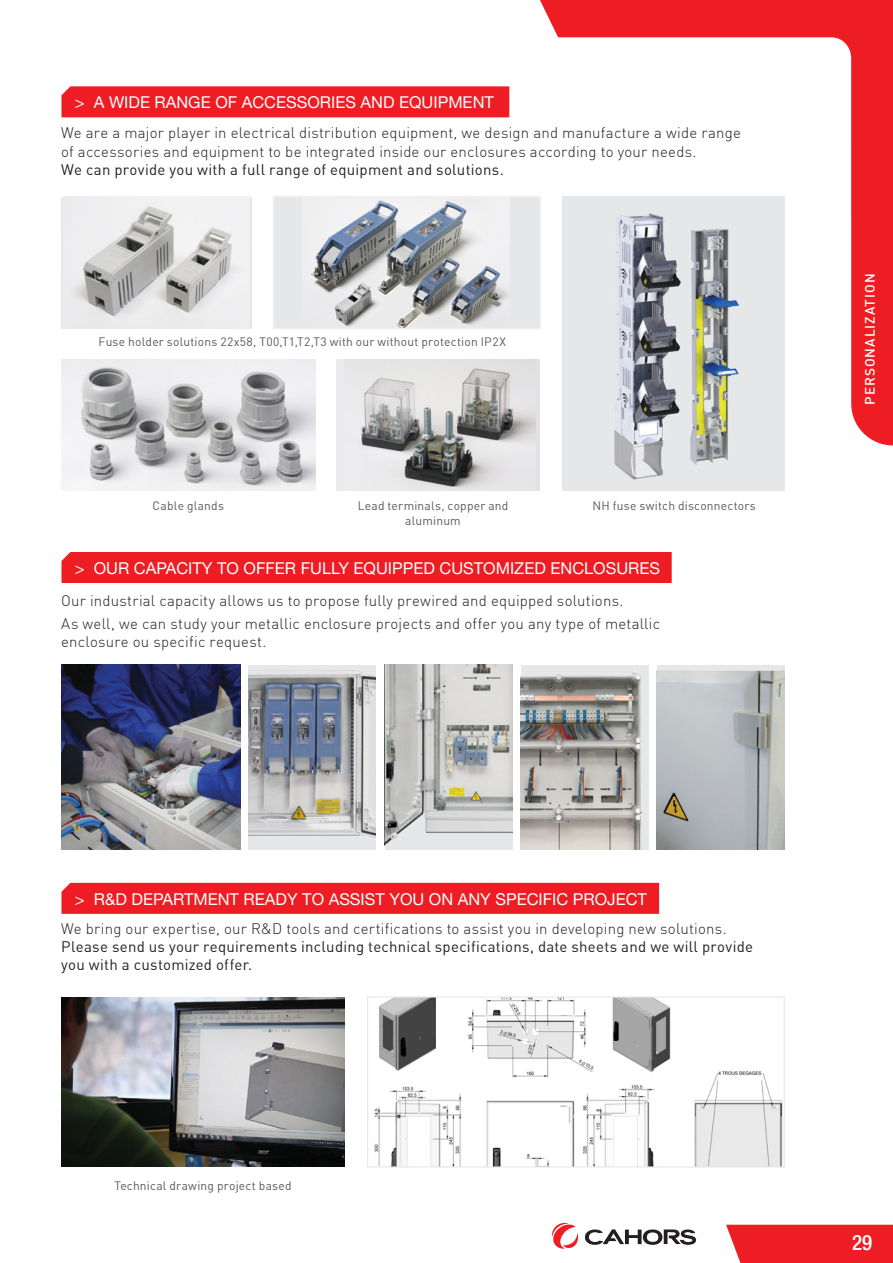
<style>
.page{position:relative;width:893px;height:1263px;background:#fff}
.page>*{position:absolute;margin:0;border:0;box-sizing:border-box;transform-origin:0 0}
.t1{font:500 condensed 21px "Helvetica Neue";color:#fff}
.t2{font:16.35px "Helvetica Neue";color:#fff}
.Accessoire_details{font:300 15px/18px "DIN";letter-spacing:.015em;color:#231f20}
.Accessoire_details-2{font:15px/18px "DINREGULAR";letter-spacing:.015em;color:#231f20}
.t3{font:500 13.5px "DIN";letter-spacing:.075em;color:#fff}
.Descriptif_Accessoires{font:12px/14.4px "DINREGULAR";letter-spacing:.02em;color:#57585a;text-align:center}
.s1{font-family:"DIN";font-weight:300}
</style>
<div class="page">
<div style="left:726px;top:1225px;width:167px;height:38px;background:#ee1d23"></div>
<svg style="left:552px;top:1223px;width:144px;height:26px"></svg>
<img style="left:61px;top:665px;width:179px;height:184px">
<img style="left:61px;top:359px;width:254px;height:132px">
<div style="left:273px;top:197px;width:267px;height:131px;background:#e6e7e9"></div>
<img style="left:311px;top:199px;width:198px;height:127px">
<div style="left:273px;top:196px;width:268px;height:133px;border:2px solid #f0f0f0"></div>
<div style="left:337px;top:359px;width:202px;height:132px;background:linear-gradient(to bottom,#ededef,#e9e8ea)"></div>
<img style="left:345px;top:359px;width:190px;height:132px">
<div style="left:562px;top:197px;width:222px;height:294px;background:#e6e7e9"></div>
<img style="left:614px;top:445px;width:114px;height:35px">
<div style="left:61px;top:197px;width:191px;height:131px;background:#e6e7e9"></div>
<img style="left:77px;top:197px;width:172px;height:120px">
<img style="left:61px;top:997px;width:284px;height:170px">
<img style="left:374px;top:998px;width:409px;height:167px">
<div style="left:367px;top:996px;width:418px;height:171px;border:1px solid #e6e7e9"></div>
<img style="left:248px;top:665px;width:128px;height:184px">
<img style="left:385px;top:665px;width:127px;height:184px">
<img style="left:521px;top:665px;width:127px;height:184px">
<img style="left:657px;top:666px;width:127px;height:183px">
<div style="left:61px;top:86px;width:448px;height:31px;background:#ee1d23"></div>
<div style="left:61px;top:552px;width:611px;height:31px;background:#ee1d23"></div>
<div style="left:61px;top:883px;width:598px;height:31px;background:#ee1d23"></div>
<svg style="left:529px;top:0;width:364px;height:445px"></svg>
<p class="t2" style="left:75px;top:93px;width:421px">&gt; A WIDE RANGE OF ACCESSORIES AND EQUIPMENT</p>
<p class="Accessoire_details" style="left:61px;top:124px;width:681px">We are a major player in electrical distribution equipment, we design and manufacture a wide range of accessories and equipment to be integrated inside our enclosures according to your needs.</p>
<p class="Accessoire_details-2" style="left:61px;top:160px;width:444px">We can provide you with a full range of equipment and solutions.</p>
<p class="Descriptif_Accessoires" style="left:99px;top:335px;width:409px">Fuse holder solutions 22x58, T00,T1,T2,T3 with our without protection IP2X</p>
<p class="Descriptif_Accessoires" style="left:153px;top:498px;width:73px">Cable glands</p>
<p class="Descriptif_Accessoires" style="left:358px;top:498px;width:152px">Lead terminals, copper and aluminum</p>
<p class="Descriptif_Accessoires" style="left:593px;top:498px;width:165px">NH fuse switch disconnectors</p>
<p class="t2" style="left:75px;top:558px;width:587px">&gt; OUR CAPACITY TO OFFER FULLY EQUIPPED CUSTOMIZED ENCLOSURES</p>
<p class="Accessoire_details" style="left:61px;top:592px;width:564px">Our industrial capacity allows us to propose fully prewired and equipped solutions.</p>
<p class="Accessoire_details" style="left:61px;top:614px;width:600px">As well, we can study your metallic enclosure projects and offer you any type of metallic enclosure ou specific request.</p>
<p class="t2" style="left:75px;top:889px;width:574px">&gt; R&amp;D DEPARTMENT READY TO ASSIST YOU ON ANY SPECIFIC PROJECT</p>
<p class="Accessoire_details-2" style="left:61px;top:919px;width:693px"><span class="s1">We bring our expertise, our R&amp;D tools and certifications to assist you in developing new solutions.<br></span>Please send us your requirements including technical specifications, date sheets and we will provide you with a customized offer.</p>
<p class="Descriptif_Accessoires" style="left:114px;top:1178px;width:179px">Technical drawing project based</p>
<p class="t3" style="left:861px;top:405px;width:133px;rotate:-90deg">PERSONALIZATION</p>
<h1 class="t1" style="left:852px;top:1230px;width:22px">29</h1>
</div>
